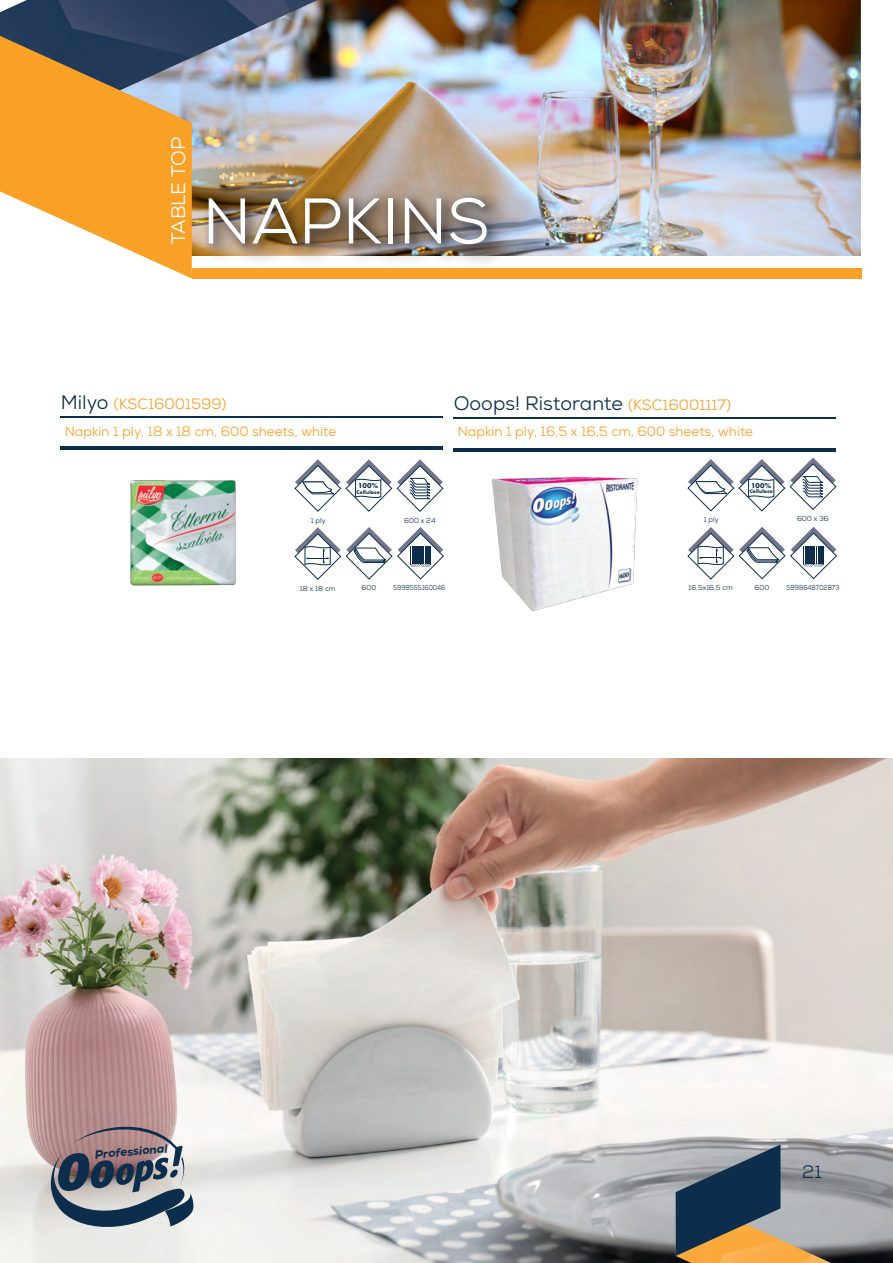
<style>
.page{position:relative;width:893px;height:1263px;background:#fff}
.page>*{position:absolute;margin:0;border:0;box-sizing:border-box;transform-origin:0 0}
.t1{font:64.35px "Nexa";color:#fff}
.t2{font:19.5px "Nexa";color:#0d2d4d}
.t3{font:19.5px "Nexa";color:#fff}
.t4{font:18px "Nexa";color:#0d2d4d}
.t5{font:15px "Nexa";color:#f9a026}
.t6{font:13.5px "Nexa";color:#f9a026}
.t7{font:italic 800 12px "Nexa";color:#0d2d4d}
.t8{font:7.2px "Nexa";color:#0d2d4d}
.t9{font:7.2px "Nexa";color:#0d2d4d;scale:.85 1}
.t10{font:6.45px "Futura H Bold";color:#0d2d4d}
.t11{font:4.8px "Futura H Bold";letter-spacing:.015em;color:#0d2d4d}
.s1{font-size:19.5px;color:#0d2d4d}
.s2{font-size:15px;color:#f9a026}
</style>
<div class="page">
<img style="left:0;top:759px;width:893px;height:504px">
<img style="left:192px;top:0;width:669px;height:256px">
<img style="left:192px;top:176px;width:332px;height:80px">
<img style="left:193px;top:180px;width:314px;height:82px">
<div style="left:192px;top:268px;width:669px;height:11px;background:#f9a026"></div>
<img style="left:0;top:0;width:318px;height:145px">
<svg style="left:0;top:36px;width:192px;height:243px;fill:#f9a026"></svg>
<img style="left:130px;top:480px;width:106px;height:106px">
<hr style="left:61px;top:447px;width:382px;height:3px;background:#0d2d4d">
<hr style="left:61px;top:416px;width:382px;height:2px;background:#0d2d4d">
<svg style="left:294px;top:459px;width:149px;height:53px"></svg>
<svg style="left:294px;top:527px;width:150px;height:53px"></svg>
<hr style="left:454px;top:448px;width:382px;height:4px;background:#0d2d4d">
<hr style="left:454px;top:417px;width:382px;height:2px;background:#0d2d4d">
<svg style="left:687px;top:457px;width:149px;height:54px"></svg>
<img style="left:492px;top:477px;width:146px;height:134px">
<svg style="left:687px;top:527px;width:150px;height:52px"></svg>
<img style="left:676px;top:1192px;width:155px;height:71px">
<svg style="left:676px;top:1144px;width:104px;height:112px;background:#5d6364"></svg>
<svg style="left:47px;top:1124px;width:147px;height:104px;background:#88868f"></svg>
<h2 class="t3" style="left:166px;top:244px;width:109px;rotate:-90deg">TABLE TOP</h2>
<h1 class="t1" style="left:202px;top:180px;width:289px">NAPKINS</h1>
<p class="t5" style="left:61px;top:394px;width:167px"><span class="s1">Milyo</span> (KSC16001599)</p>
<p class="t6" style="left:65px;top:423px;width:273px">Napkin 1 ply, 18 x 18 cm, 600 sheets, white</p>
<h2 class="t2" style="left:454px;top:391px;width:279px">Ooops! Ristorante <span class="s2">(KSC16001117)</span></h2>
<p class="t6" style="left:458px;top:423px;width:297px">Napkin 1 ply, 16,5 x 16,5 cm, 600 sheets, white</p>
<p class="t10" style="left:358px;top:481px;width:21px">100%</p>
<p class="t11" style="left:357px;top:489px;width:25px">Cellulose</p>
<p class="t10" style="left:751px;top:481px;width:21px">100%</p>
<p class="t11" style="left:750px;top:488px;width:25px">Cellulose</p>
<p class="t8" style="left:311px;top:516px;width:17px">1 ply</p>
<p class="t8" style="left:404px;top:516px;width:33px">600 x 24</p>
<p class="t8" style="left:704px;top:515px;width:17px">1 ply</p>
<p class="t8" style="left:797px;top:514px;width:33px">600 x 36</p>
<p class="t8" style="left:300px;top:584px;width:37px">18 x 18 cm</p>
<p class="t8" style="left:361px;top:583px;width:16px">600</p>
<p class="t9" style="left:393px;top:583px;width:63px">5999555160046</p>
<p class="t8" style="left:754px;top:583px;width:16px">600</p>
<p class="t8" style="left:688px;top:583px;width:46px">16,5x16,5 cm</p>
<p class="t9" style="left:787px;top:583px;width:64px">5998648702873</p>
<p class="t7" style="left:94px;top:1147px;width:75px;rotate:-5deg">Professional</p>
<h3 class="t4" style="left:802px;top:1160px;width:21px">21</h3>
</div>
